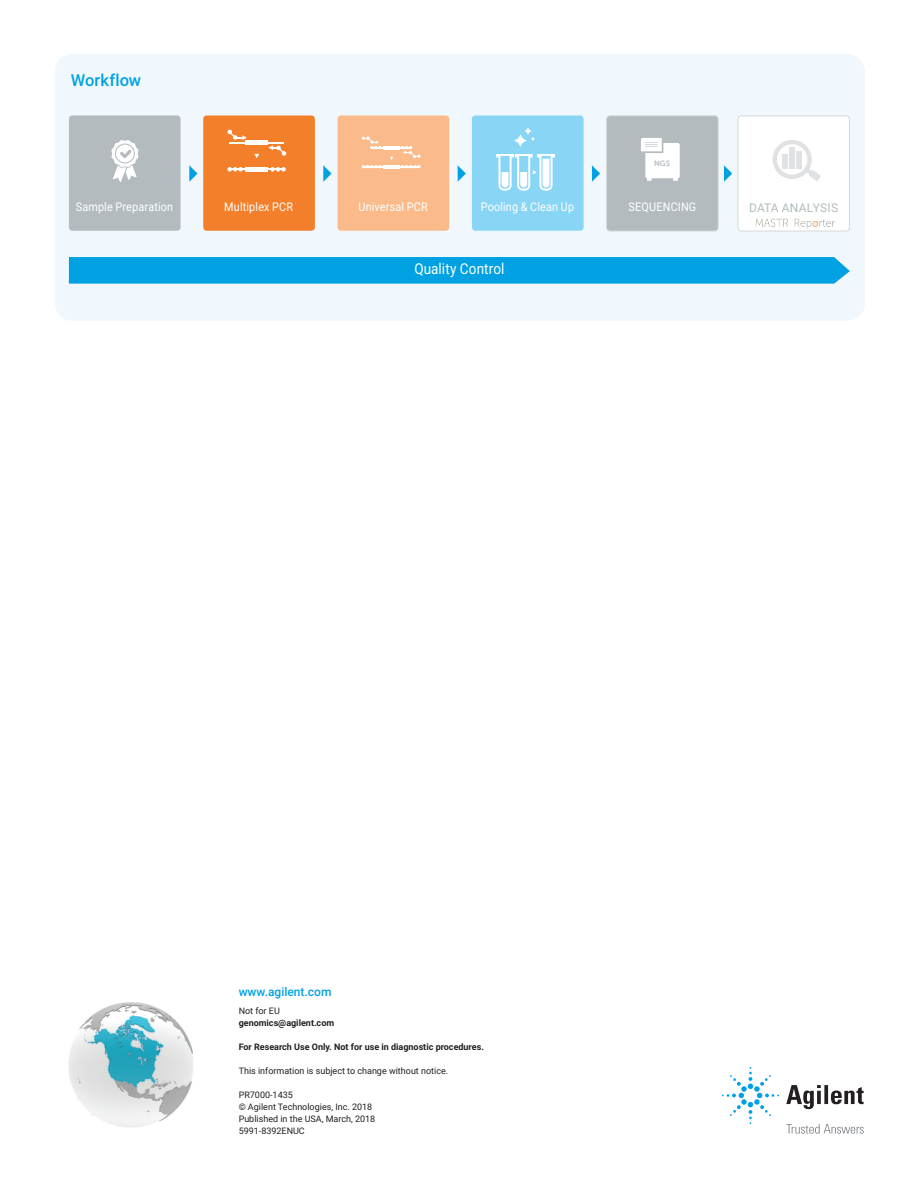
<style>
.page{position:relative;width:918px;height:1188px;background:#fff}
.page>*{position:absolute;margin:0;border:0;box-sizing:border-box;transform-origin:0 0}
.FLYER_subhead_blue{font:500 16.5px "Roboto";letter-spacing:.005em;color:#00a1e3}
.t1{font:15px "Roboto";letter-spacing:.005em;color:#fff;scale:.9 1}
.t2{font:12px "Roboto";letter-spacing:.015em;color:#fff;scale:.9 1}
.FLYER_text_black{font:500 12px "Roboto";color:#00a1e3}
.t3{font:12px "Roboto";letter-spacing:.015em;color:#b3bbbe}
.BROCHURE_Copyright{font:9px/12px "Roboto";color:#231f20}
.BROCHURE_regulatory{font:700 9px "Roboto";color:#231f20}
.BROCHURE_back_text_b{font:700 9px/12px "Roboto";color:#231f20}
.t4{font:7.65px "Museo Sans Rounded 700";color:#b3bbbe}
.s1{font-weight:400}
</style>
<div class="page">
<div style="left:55px;top:54px;width:810px;height:267px;background:#f0f8fd;border-radius:18px"></div>
<div style="left:69px;top:257px;width:781px;height:27px;background:#00a1e3"></div>
<div style="left:607px;top:116px;width:111px;height:115px;background:#b3bbbe;border-radius:3px"></div>
<div style="left:606px;top:116px;width:113px;height:115px;border:1px solid #d6d9da;border-radius:3px"></div>
<div style="left:69px;top:116px;width:112px;height:115px;background:#b3bbbe;border-radius:3px"></div>
<div style="left:203px;top:116px;width:112px;height:115px;background:#f47f2a;border-radius:3px"></div>
<div style="left:338px;top:116px;width:111px;height:115px;background:#faba89;border-radius:3px"></div>
<div style="left:472px;top:116px;width:112px;height:115px;background:#88d5f6;border-radius:3px"></div>
<div style="left:738px;top:116px;width:112px;height:115px;background:#fff;border-radius:3px"></div>
<div style="left:738px;top:116px;width:112px;height:115px;border:1px solid #d6d9da;border-radius:3px"></div>
<svg style="left:641px;top:138px;width:39px;height:43px"></svg>
<svg style="left:772px;top:140px;width:49px;height:41px"></svg>
<svg style="left:111px;top:140px;width:28px;height:42px"></svg>
<svg style="left:254px;top:154px;width:5px;height:4px"></svg>
<div style="left:245px;top:140px;width:23px;height:5px;background:#fff"></div>
<hr style="left:230px;top:142px;width:54px;height:1px;background:#fff">
<hr style="left:245px;top:167px;width:23px;height:4px;background:#fff">
<hr style="left:230px;top:168px;width:54px;height:2px;background:#fff">
<svg style="left:227px;top:167px;width:16px;height:5px"></svg>
<svg style="left:270px;top:167px;width:16px;height:5px"></svg>
<svg style="left:227px;top:130px;width:20px;height:10px"></svg>
<svg style="left:269px;top:145px;width:17px;height:11px"></svg>
<hr style="left:383px;top:146px;width:16px;height:3px;background:#fff">
<hr style="left:373px;top:147px;width:38px;height:1px;background:#fff">
<hr style="left:383px;top:165px;width:16px;height:3px;background:#fff">
<hr style="left:365px;top:166px;width:53px;height:1px;background:#fff">
<svg style="left:362px;top:165px;width:20px;height:3px"></svg>
<svg style="left:401px;top:165px;width:20px;height:3px"></svg>
<svg style="left:362px;top:137px;width:20px;height:12px"></svg>
<svg style="left:401px;top:146px;width:20px;height:12px"></svg>
<svg style="left:496px;top:154px;width:59px;height:37px"></svg>
<svg style="left:514px;top:127px;width:21px;height:20px"></svg>
<svg style="left:189px;top:165px;width:9px;height:17px"></svg>
<svg style="left:323px;top:165px;width:9px;height:17px"></svg>
<svg style="left:458px;top:165px;width:8px;height:17px"></svg>
<svg style="left:592px;top:165px;width:8px;height:17px"></svg>
<svg style="left:724px;top:165px;width:8px;height:17px"></svg>
<img style="left:750px;top:218px;width:94px;height:14px">
<img style="left:68px;top:1002px;width:125px;height:126px">
<svg style="left:786px;top:1085px;width:78px;height:24px"></svg>
<svg style="left:722px;top:1067px;width:57px;height:57px"></svg>
<svg style="left:786px;top:1124px;width:78px;height:10px"></svg>
<p class="FLYER_subhead_blue" style="left:71px;top:68px;width:72px">Workflow</p>
<p class="t4" style="left:654px;top:159px;width:17px">NGS</p>
<p class="t2" style="left:76px;top:198px;width:110px">Sample Preparation</p>
<p class="t2" style="left:224px;top:198px;width:78px">Multiplex PCR</p>
<p class="t2" style="left:358px;top:198px;width:79px">Universal PCR</p>
<p class="t2" style="left:481px;top:198px;width:105px">Pooling &amp; Clean Up</p>
<p class="t2" style="left:628px;top:199px;width:77px">SEQUENCING</p>
<p class="t3" style="left:749px;top:200px;width:90px">DATA ANALYSIS</p>
<p class="t1" style="left:414px;top:259px;width:102px">Quality Control</p>
<p class="FLYER_text_black" style="left:239px;top:983px;width:94px">www.agilent.com</p>
<p class="BROCHURE_back_text_b" style="left:239px;top:1005px;width:97px"><span class="s1">Not for EU </span>genomics@agilent.com</p>
<p class="BROCHURE_regulatory" style="left:239px;top:1041px;width:247px">For Research Use Only. Not for use in diagnostic procedures.</p>
<p class="BROCHURE_Copyright" style="left:239px;top:1064px;width:211px">This information is subject to change without notice.</p>
<p class="BROCHURE_Copyright" style="left:239px;top:1088px;width:138px">PR7000-1435<br>© Agilent Technologies, Inc. 2018<br>Published in the USA, March, 2018<br>5991-8392ENUC</p>
</div>
